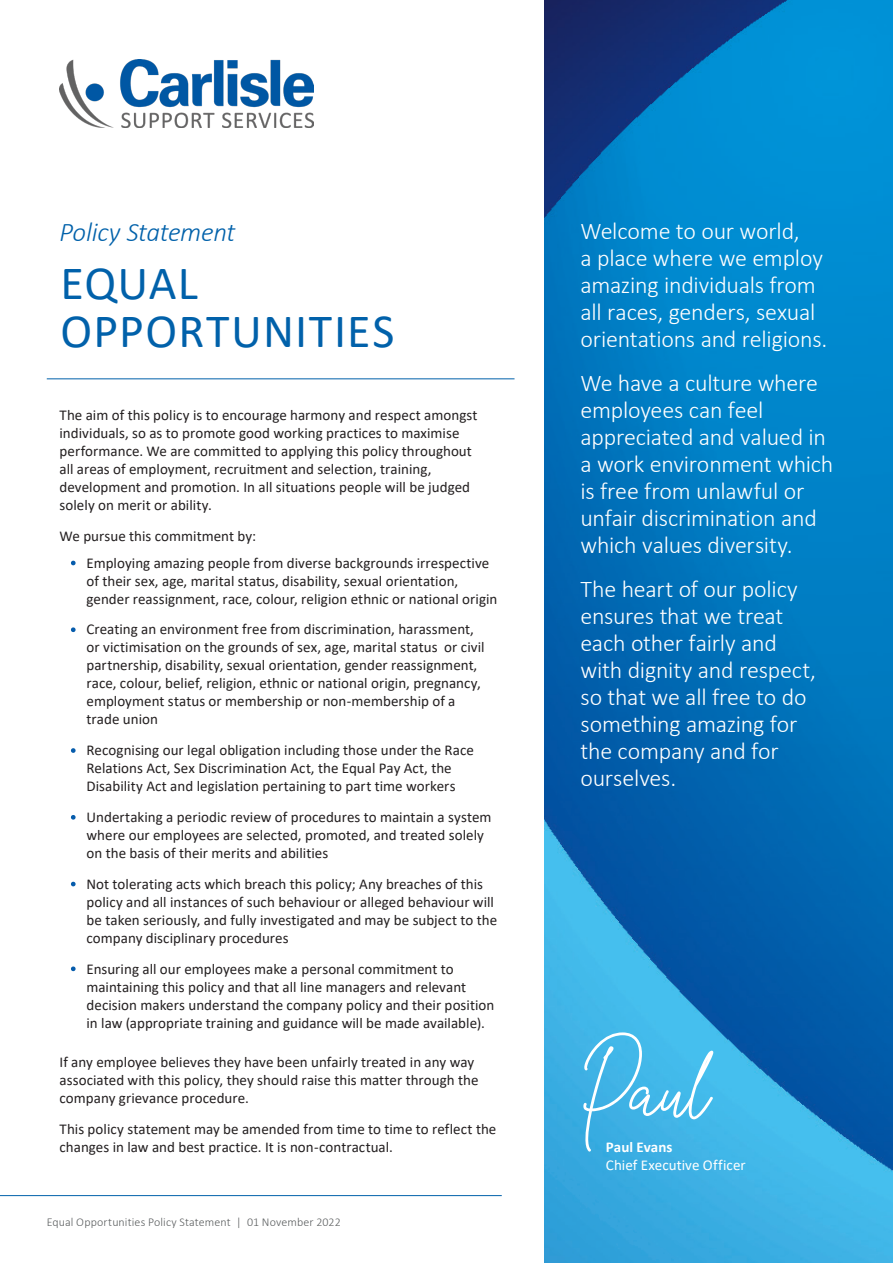
<style>
.page{position:relative;width:893px;height:1263px;background:#fff}
.page>*{position:absolute;margin:0;border:0;box-sizing:border-box;transform-origin:0 0}
.Main_Body_Text{font:71.4px "Grayscale Signature";color:#fff}
.Section_Header_1{font:48px/48px "Calibri";letter-spacing:.03em;color:#0161aa}
.Section_Header_2{font:italic 300 27px "Calibri";letter-spacing:-.015em;color:#0161aa}
.Section_Header_2-2{font:300 24px/27px "Calibri";letter-spacing:-.01em;color:#fff}
.Main_Body_Text-2{font:15px/18px "Calibri";color:#231f20}
.Main_Body_Text-3{font:15px "Calibri";letter-spacing:.005em;color:#fff}
.Main_Body_Text-4{font:700 15px "Calibri";letter-spacing:.005em;color:#fff}
.Header_Page_No{font:300 12px "Calibri";letter-spacing:.01em;color:#5b5e5f}
.s1{color:#fff}
</style>
<div class="page">
<hr style="left:0;top:1195px;width:502px;height:1px;background:#0161aa">
<img style="left:544px;top:0;width:349px;height:1263px">
<hr style="left:47px;top:378px;width:467px;height:1px;background:#0161aa">
<img style="left:60px;top:59px;width:254px;height:69px">
<p class="Section_Header_2" style="left:60px;top:215px;width:177px">Policy Statement</p>
<p class="Section_Header_1" style="left:60px;top:258px;width:335px">EQUAL<br>OPPORTUNITIES</p>
<p class="Main_Body_Text-2" style="left:60px;top:406px;width:420px">The aim of this policy is to encourage harmony and respect amongst individuals, so as to promote good working practices to maximise performance. We are committed to applying this policy throughout all areas of employment, recruitment and selection, training, development and promotion. In all situations people will be judged solely on merit or ability.</p>
<p class="Main_Body_Text-2" style="left:60px;top:527px;width:198px">We pursue this commitment by:</p>
<p class="Main_Body_Text-2" style="left:87px;top:553px;width:412px;text-indent:-17px"><span class="s1">•</span> Employing amazing people from diverse backgrounds irrespective of their sex, age, marital status, disability, sexual orientation, gender reassignment, race, colour, religion ethnic or national origin</p>
<p class="Main_Body_Text-2" style="left:87px;top:620px;width:400px;text-indent:-17px"><span class="s1">•</span> Creating an environment free from discrimination, harassment, or victimisation on the grounds of sex, age, marital status or civil partnership, disability, sexual orientation, gender reassignment, race, colour, belief, religion, ethnic or national origin, pregnancy, employment status or membership or non-membership of a trade union</p>
<p class="Main_Body_Text-2" style="left:70px;top:741px;width:406px;text-align:center"><span class="s1">•</span> Recognising our legal obligation including those under the Race<br>Relations Act, Sex Discrimination Act, the Equal Pay Act, the<br>Disability Act and legislation pertaining to part time workers</p>
<p class="Main_Body_Text-2" style="left:87px;top:808px;width:407px;text-indent:-17px"><span class="s1">•</span> Undertaking a periodic review of procedures to maintain a system where our employees are selected, promoted, and treated solely on the basis of their merits and abilities</p>
<p class="Main_Body_Text-2" style="left:87px;top:874px;width:412px;text-indent:-17px"><span class="s1">•</span> Not tolerating acts which breach this policy; Any breaches of this policy and all instances of such behaviour or alleged behaviour will be taken seriously, and fully investigated and may be subject to the company disciplinary procedures</p>
<p class="Main_Body_Text-2" style="left:87px;top:959px;width:409px;text-indent:-17px"><span class="s1">•</span> Ensuring all our employees make a personal commitment to maintaining this policy and that all line managers and relevant decision makers understand the company policy and their position in law (appropriate training and guidance will be made available).</p>
<p class="Main_Body_Text-2" style="left:60px;top:1052px;width:421px">If any employee believes they have been unfairly treated in any way associated with this policy, they should raise this matter through the company grievance procedure.</p>
<p class="Main_Body_Text-2" style="left:60px;top:1119px;width:438px">This policy statement may be amended from time to time to reflect the changes in law and best practice. It is non-contractual.</p>
<p class="Header_Page_No" style="left:47px;top:1215px;width:296px">Equal Opportunities Policy Statement | 01 November 2022</p>
<p class="Section_Header_2-2" style="left:580px;top:217px;width:248px">Welcome to our world,<br>a place where we employ amazing individuals from all races, genders, sexual orientations and religions.</p>
<p class="Section_Header_2-2" style="left:580px;top:369px;width:254px">We have a culture where employees can feel appreciated and valued in a work environment which is free from unlawful or unfair discrimination and which values diversity.</p>
<p class="Section_Header_2-2" style="left:580px;top:575px;width:237px">The heart of our policy ensures that we treat each other fairly and with dignity and respect, so that we all free to do something amazing for the company and for ourselves.</p>
<p class="Main_Body_Text" style="left:580px;top:1047px;width:131px">Paul</p>
<p class="Main_Body_Text-4" style="left:606px;top:1136px;width:68px">Paul Evans</p>
<p class="Main_Body_Text-3" style="left:606px;top:1155px;width:141px">Chief Executive Officer</p>
</div>
